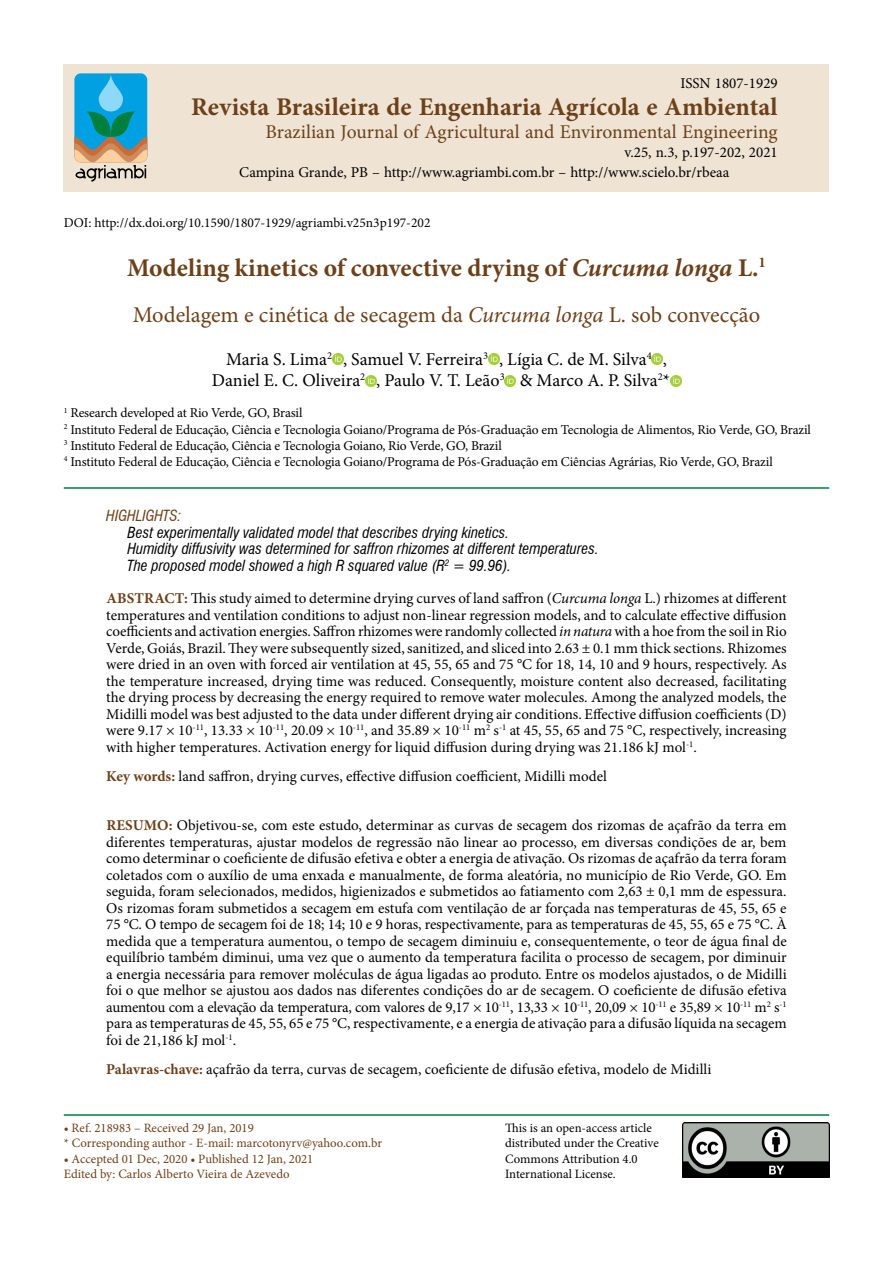
<style>
.page{position:relative;width:893px;height:1263px;background:#fff}
.page>*{position:absolute;margin:0;border:0;box-sizing:border-box;transform-origin:0 0}
.t1{font:700 25.5px "Minion Pro";letter-spacing:-.005em;color:#6c4119}
.t2{font:22.5px "Minion Pro";color:#6c4119}
.t3{font:19.5px "Minion Pro";color:#6c4119}
.t4{font:18px/21.6px "Minion Pro";color:#000;text-align:right}
.t5{font:15px/16.5px "Minion Pro";color:#000;text-align:justify}
.t6{font:italic condensed 15px/16.5px "Swiss 721 BT";color:#000}
.t7{font:italic condensed 15px "Swiss 721 BT";color:#6c4119}
.t8{font:13.5px/16.2px "Minion Pro";letter-spacing:-.01em;color:#000}
.t9{font:12.75px/15.3px "Minion Pro";color:#6c4119}
.t10{font:12.75px/15.3px "Minion Pro";color:#000}
.s1{font-style:italic}
.s2{font-weight:700;color:#6c4119}
</style>
<div class="page">
<div style="left:64px;top:64px;width:765px;height:127px;background:#efe3d4"></div>
<img style="left:682px;top:1123px;width:147px;height:55px">
<svg style="left:74px;top:73px;width:73px;height:109px;background:#53a2b4"></svg>
<hr style="left:64px;top:1114px;width:765px;height:2px;background:#007f3e">
<svg style="left:332px;top:354px;width:11px;height:11px"></svg>
<svg style="left:488px;top:354px;width:11px;height:11px"></svg>
<svg style="left:652px;top:354px;width:11px;height:11px"></svg>
<svg style="left:365px;top:375px;width:11px;height:11px"></svg>
<svg style="left:505px;top:375px;width:11px;height:11px"></svg>
<svg style="left:670px;top:375px;width:11px;height:11px"></svg>
<hr style="left:64px;top:487px;width:765px;height:2px;background:#007f3e">
<p class="t5" style="left:680px;top:75px;width:99px">ISSN 1807-1929</p>
<h1 class="t1" style="left:191px;top:89px;width:588px">Revista Brasileira de Engenharia Agrícola e Ambiental</h1>
<h3 class="t3" style="left:265px;top:119px;width:514px">Brazilian Journal of Agricultural and Environmental Engineering</h3>
<p class="t5" style="left:624px;top:144px;width:155px">v.25, n.3, p.197-202, 2021</p>
<p class="t5" style="left:239px;top:164px;width:492px">Campina Grande, PB – http://www.agriambi.com.br – http://www.scielo.br/rbeaa</p>
<p class="t8" style="left:64px;top:215px;width:368px">DOI: http://dx.doi.org/10.1590/1807-1929/agriambi.v25n3p197-202</p>
<h1 class="t1" style="left:127px;top:250px;width:640px">Modeling kinetics of convective drying of <span class="s1">Curcuma longa</span> L.<sup>1</sup></h1>
<h2 class="t2" style="left:133px;top:300px;width:629px">Modelagem e cinética de secagem da <span class="s1">Curcuma longa</span> L. sob convecção</h2>
<p class="t4" style="left:212px;top:348px;width:460px">Maria S. Lima<sup>2</sup> , Samuel V. Ferreira<sup>3</sup> , Lígia C. de M. Silva<sup>4</sup> ,<br>Daniel E. C. Oliveira<sup>2</sup> , Paulo V. T. Leão<sup>3</sup> &amp; Marco A. P. Silva<sup>2</sup>*</p>
<p class="t8" style="left:64px;top:405px;width:749px"><sup>1</sup> Research developed at Rio Verde, GO, Brasil<br><sup>2</sup> Instituto Federal de Educação, Ciência e Tecnologia Goiano/Programa de Pós-Graduação em Tecnologia de Alimentos, Rio Verde, GO, Brazil <sup>3</sup> Instituto Federal de Educação, Ciência e Tecnologia Goiano, Rio Verde, GO, Brazil<br><sup>4</sup> Instituto Federal de Educação, Ciência e Tecnologia Goiano/Programa de Pós-Graduação em Ciências Agrárias, Rio Verde, GO, Brazil</p>
<p class="t7" style="left:106px;top:507px;width:76px">HIGHLIGHTS:</p>
<p class="t6" style="left:128px;top:524px;width:473px">Best experimentally validated model that describes drying kinetics.<br>Humidity diffusivity was determined for saffron rhizomes at different temperatures.<br>The proposed model showed a high R squared value (R<sup>2</sup> = 99.96).</p>
<p class="t5" style="left:106px;top:590px;width:682px"><span class="s2">ABSTRACT:</span> This study aimed to determine drying curves of land saffron (<span class="s1">Curcuma longa</span> L.) rhizomes at different temperatures and ventilation conditions to adjust non-linear regression models, and to calculate effective diffusion coefficients and activation energies. Saffron rhizomes were randomly collected <span class="s1">in natura</span> with a hoe from the soil in Rio Verde, Goiás, Brazil. They were subsequently sized, sanitized, and sliced into 2.63 ± 0.1 mm thick sections. Rhizomes were dried in an oven with forced air ventilation at 45, 55, 65 and 75 °C for 18, 14, 10 and 9 hours, respectively. As the temperature increased, drying time was reduced. Consequently, moisture content also decreased, facilitating the drying process by decreasing the energy required to remove water molecules. Among the analyzed models, the Midilli model was best adjusted to the data under different drying air conditions. Effective diffusion coefficients (D) were 9.17 × 10<sup>-11</sup>, 13.33 × 10<sup>-11</sup>, 20.09 × 10<sup>-11</sup>, and 35.89 × 10<sup>-11</sup> m<sup>2</sup> s<sup>-1</sup> at 45, 55, 65 and 75 °C, respectively, increasing with higher temperatures. Activation energy for liquid diffusion during drying was 21.186 kJ mol<sup>-1</sup>.</p>
<p class="t5" style="left:106px;top:768px;width:502px"><span class="s2">Key words:</span> land saffron, drying curves, effective diffusion coefficient, Midilli model</p>
<p class="t5" style="left:106px;top:817px;width:682px"><span class="s2">RESUMO:</span> Objetivou-se, com este estudo, determinar as curvas de secagem dos rizomas de açafrão da terra em diferentes temperaturas, ajustar modelos de regressão não linear ao processo, em diversas condições de ar, bem como determinar o coeficiente de difusão efetiva e obter a energia de ativação. Os rizomas de açafrão da terra foram coletados com o auxílio de uma enxada e manualmente, de forma aleatória, no município de Rio Verde, GO. Em seguida, foram selecionados, medidos, higienizados e submetidos ao fatiamento com 2,63 ± 0,1 mm de espessura.<br>Os rizomas foram submetidos a secagem em estufa com ventilação de ar forçada nas temperaturas de 45, 55, 65 e 75 °C. O tempo de secagem foi de 18; 14; 10 e 9 horas, respectivamente, para as temperaturas de 45, 55, 65 e 75 °C. À medida que a temperatura aumentou, o tempo de secagem diminuiu e, consequentemente, o teor de água final de equilíbrio também diminui, uma vez que o aumento da temperatura facilita o processo de secagem, por diminuir a energia necessária para remover moléculas de água ligadas ao produto. Entre os modelos ajustados, o de Midilli foi o que melhor se ajustou aos dados nas diferentes condições do ar de secagem. O coeficiente de difusão efetiva aumentou com a elevação da temperatura, com valores de 9,17 × 10<sup>-11</sup>, 13,33 × 10<sup>-11</sup>, 20,09 × 10<sup>-11</sup> e 35,89 × 10<sup>-11</sup> m<sup>2</sup> s<sup>-1 </sup>para as temperaturas de 45, 55, 65 e 75 °C, respectivamente, e a energia de ativação para a difusão líquida na secagem foi de 21,186 kJ mol<sup>-1</sup>.</p>
<p class="t5" style="left:106px;top:1061px;width:607px"><span class="s2">Palavras-chave:</span> açafrão da terra, curvas de secagem, coeficiente de difusão efetiva, modelo de Midilli</p>
<p class="t9" style="left:64px;top:1120px;width:320px">• Ref. 218983 – Received 29 Jan, 2019<br>* Corresponding author - E-mail: marcotonyrv@yahoo.com.br</p>
<p class="t9" style="left:64px;top:1151px;width:251px">• Accepted 01 Dec, 2020 • Published 12 Jan, 2021<br>Edited by: Carlos Alberto Vieira de Azevedo</p>
<p class="t10" style="left:505px;top:1120px;width:155px">This is an open-access article distributed under the Creative<br>Commons Attribution 4.0<br>International License.</p>
</div>
